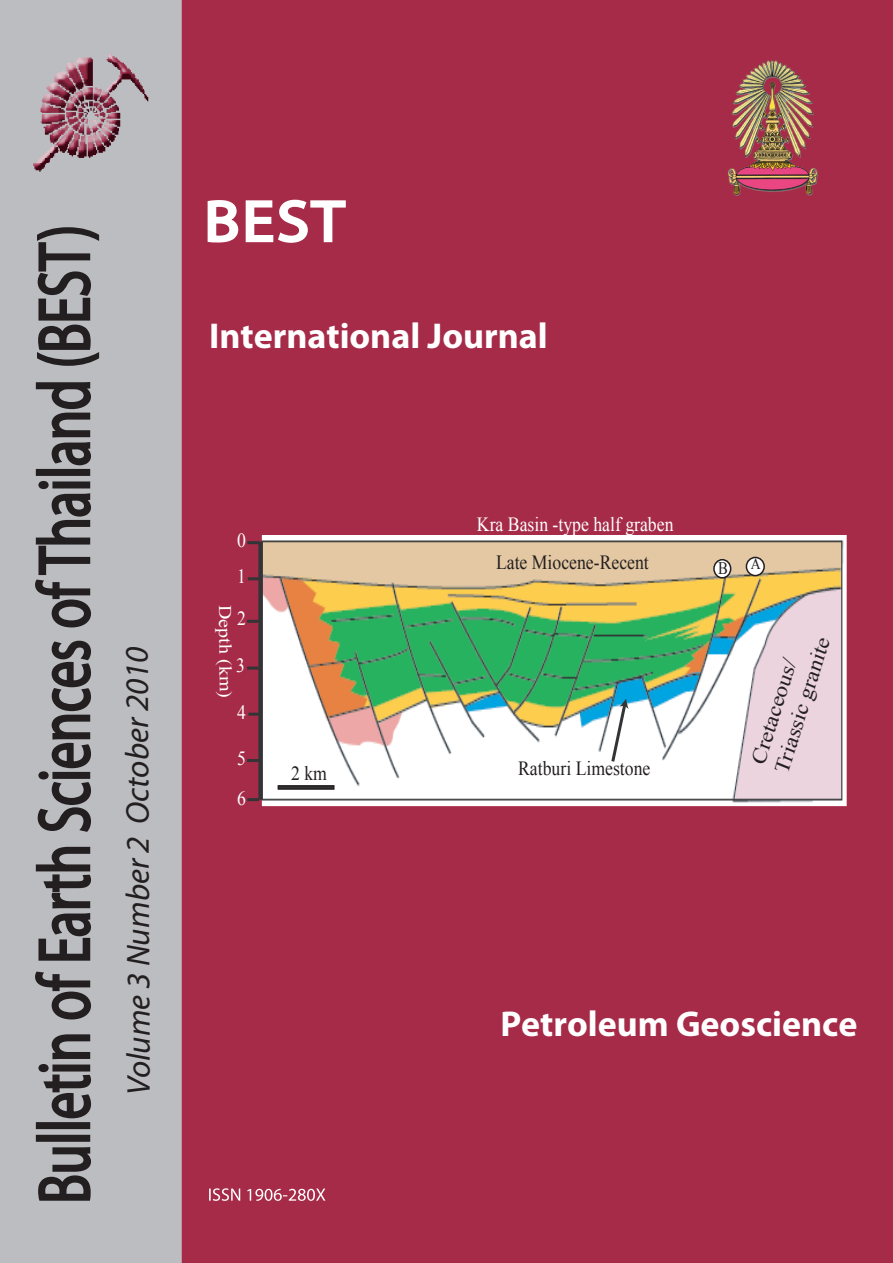
<style>
.page{position:relative;width:893px;height:1263px;background:#fff}
.page>*{position:absolute;margin:0;border:0;box-sizing:border-box;transform-origin:0 0}
.t1{font:700 36px "Myriad Pro";color:#fff}
.t2{font:italic 33px "Myriad";letter-spacing:-.005em;color:#231f20}
.t3{font:20.85px/25.2px "Times New Roman";color:#231f20;scale:1.1 1}
.t4{font:20.1px "Times New Roman";color:#231f20;scale:.88 1}
.t5{font:20.1px/36.3px "Times New Roman";color:#fff;scale:.88 1}
.t6{font:17.7px "Times New Roman";color:#fff;scale:1.14 1}
.t7{font:17.55px "Times New Roman";color:#231f20;scale:.83 1}
.t8{font:15.6px "Times New Roman";color:#231f20;scale:.88 1}
</style>
<div class="page">
<div style="left:0;top:0;width:182px;height:1263px;background:#bcbdc0"></div>
<div style="left:182px;top:0;width:711px;height:1263px;background:#a62b48"></div>
<svg style="left:36px;top:1135px;width:55px;height:66px"></svg>
<svg style="left:36px;top:1034px;width:55px;height:95px"></svg>
<svg style="left:35px;top:971px;width:56px;height:48px"></svg>
<svg style="left:36px;top:847px;width:55px;height:114px"></svg>
<svg style="left:38px;top:641px;width:53px;height:191px"></svg>
<svg style="left:35px;top:382px;width:56px;height:245px"></svg>
<svg style="left:37px;top:227px;width:62px;height:139px"></svg>
<img style="left:33px;top:53px;width:116px;height:119px">
<svg style="left:208px;top:200px;width:30px;height:42px"></svg>
<svg style="left:246px;top:200px;width:100px;height:43px"></svg>
<img style="left:727px;top:59px;width:91px;height:137px">
<svg style="left:209px;top:1188px;width:116px;height:13px"></svg>
<img style="left:262px;top:535px;width:585px;height:271px">
<div style="left:746px;top:557px;width:18px;height:19px;background:#fff;border-radius:50%"></div>
<div style="left:746px;top:557px;width:19px;height:19px;border:2px solid #231f20;border-radius:50%"></div>
<div style="left:714px;top:560px;width:17px;height:18px;background:#fff;border-radius:50%"></div>
<div style="left:713px;top:559px;width:18px;height:19px;border:2px solid #231f20;border-radius:50%"></div>
<div style="left:278px;top:785px;width:56px;height:5px;border:2px solid #231f20"></div>
<svg style="left:247px;top:537px;width:18px;height:267px"></svg>
<svg style="left:610px;top:698px;width:19px;height:66px"></svg>
<p class="t1" style="left:209px;top:316px;width:340px">International Journal</p>
<p class="t2" style="left:121px;top:1095px;width:450px;rotate:-90deg">Volume 3 Number 2 October 2010</p>
<p class="t5" style="left:237px;top:521px;width:12px">0<br>1</p>
<p class="t5" style="left:237px;top:600px;width:12px">2</p>
<p class="t5" style="left:236px;top:647px;width:12px">3</p>
<p class="t5" style="left:237px;top:694px;width:12px">4</p>
<p class="t5" style="left:237px;top:738px;width:12px;line-height:40px">5<br>6</p>
<p class="t6" style="left:237px;top:605px;width:84px;rotate:90deg">D htpe mk ( )</p>
<p class="t4" style="left:291px;top:760px;width:42px">2 km</p>
<p class="t5" style="left:477px;top:506px;width:225px">Kra Basin -type half graben</p>
<p class="t4" style="left:496px;top:549px;width:175px">Late Miocene-Recent</p>
<p class="t4" style="left:518px;top:755px;width:152px">Ratburi Limestone</p>
<p class="t7" style="left:718px;top:557px;width:13px">B</p>
<p class="t8" style="left:751px;top:553px;width:13px">A</p>
<p class="t3" style="left:745px;top:762px;width:130px;rotate:-73deg">C / suoeca t er<br>T cissair et inarg</p>
<p class="t1" style="left:500px;top:1003px;width:359px">Petroleum Geoscience</p>
</div>
